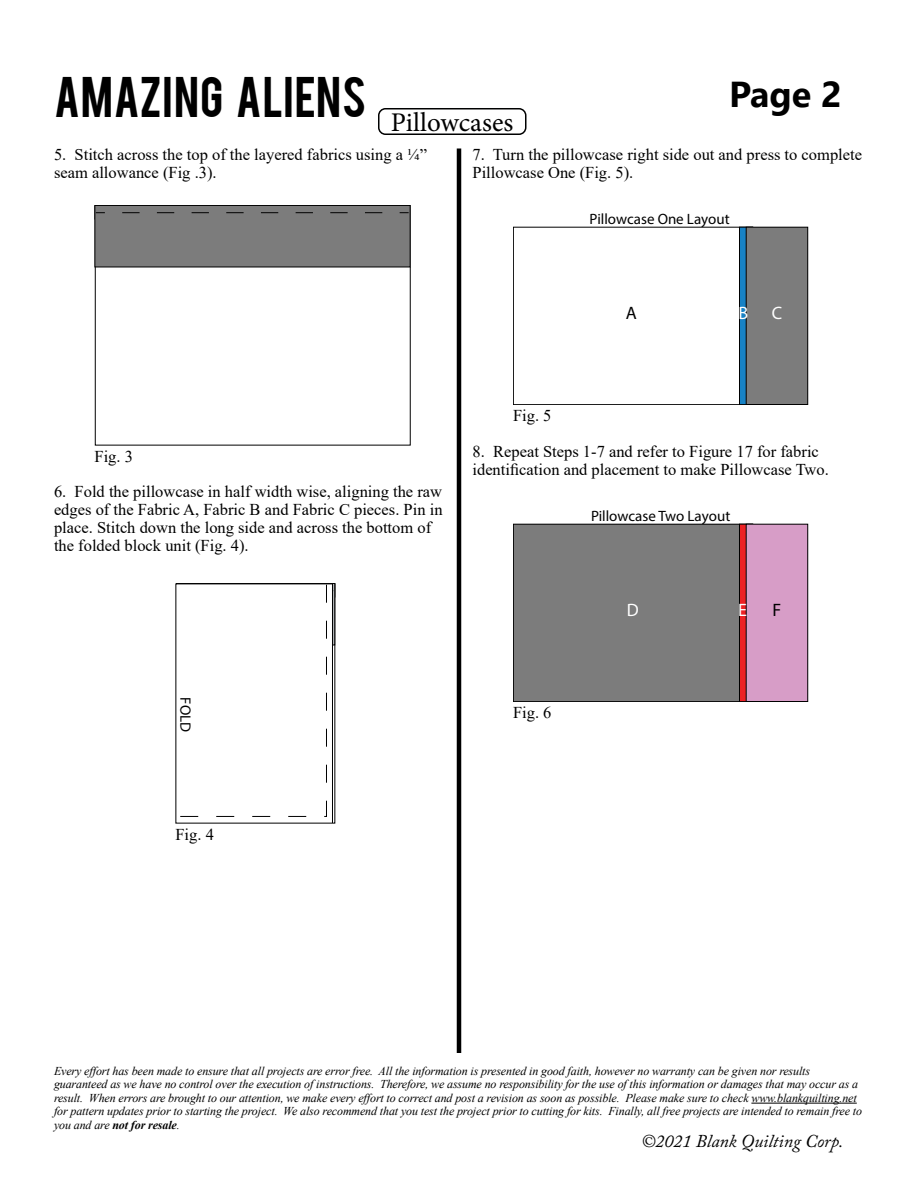
<style>
.page{position:relative;width:918px;height:1188px;background:#fff}
.page>*{position:absolute;margin:0;border:0;box-sizing:border-box;transform-origin:0 0}
.t1{font:45px "Bebas";letter-spacing:.02em;color:#000}
.t2{font:700 36px "Segoe UI";color:#000}
.t3{font:27px "Minion Pro";color:#000}
.t4{font:italic 18px "Adobe Caslon Pro";color:#000}
.t5{font:18px "Myriad Pro";color:#fff}
.t6{font:18px "Myriad Pro";color:#000}
.t7{font:16.5px/18px "Times New Roman";color:#000}
.t8{font:15px "Myriad Pro";color:#000}
.t9{font:italic 12px/13.5px "Times New Roman";letter-spacing:-.01em;color:#000}
.s1{font-weight:700}
</style>
<div class="page">
<hr style="left:751px;top:1103px;width:106px;height:1px;background:#000">
<div style="left:378px;top:108px;width:148px;height:27px;border:2px solid #000101;border-radius:7px"></div>
<svg style="left:176px;top:583px;width:159px;height:234px"></svg>
<div style="left:513px;top:227px;width:240px;height:178px;border:1px solid #000"></div>
<svg style="left:741px;top:229px;width:5px;height:174px"></svg>
<div style="left:739px;top:227px;width:14px;height:178px;border:1px solid #000"></div>
<div style="left:746px;top:227px;width:62px;height:178px;background:#7c7c7c"></div>
<div style="left:746px;top:227px;width:62px;height:178px;border:1px solid #000"></div>
<div style="left:513px;top:524px;width:240px;height:178px;background:#7c7c7c"></div>
<div style="left:513px;top:524px;width:240px;height:178px;border:1px solid #000"></div>
<svg style="left:741px;top:526px;width:5px;height:174px"></svg>
<div style="left:739px;top:524px;width:14px;height:178px;border:1px solid #000"></div>
<div style="left:746px;top:524px;width:62px;height:178px;background:#d79dc7"></div>
<div style="left:746px;top:524px;width:62px;height:178px;border:1px solid #000"></div>
<hr style="left:457px;top:148px;width:4px;height:905px;background:#000">
<div style="left:94px;top:205px;width:317px;height:63px;background:#7c7c7c"></div>
<h1 class="t1" style="left:54px;top:64px;width:314px">AMAZING ALIENS</h1>
<h2 class="t2" style="left:729px;top:60px;width:114px">Page 2</h2>
<h3 class="t3" style="left:391px;top:104px;width:124px">Pillowcases</h3>
<h3 class="t7" style="left:54px;top:145px;width:375px">5. Stitch across the top of the layered fabrics using a ¼” seam allowance (Fig .3).</h3>
<h3 class="t7" style="left:473px;top:145px;width:391px">7. Turn the pillowcase right side out and press to complete<br>Pillowcase One (Fig. 5).</h3>
<p class="t8" style="left:590px;top:209px;width:142px">Pillowcase One Layout</p>
<h3 class="t7" style="left:513px;top:406px;width:40px">Fig. 5</h3>
<h3 class="t6" style="left:626px;top:302px;width:13px">A</h3>
<h3 class="t5" style="left:738px;top:302px;width:11px">B</h3>
<h3 class="t5" style="left:772px;top:302px;width:12px">C</h3>
<h3 class="t7" style="left:94px;top:447px;width:40px">Fig. 3</h3>
<h3 class="t7" style="left:472px;top:442px;width:358px">8. Repeat Steps 1-7 and refer to Figure 17 for fabric identification and placement to make Pillowcase Two.</h3>
<h3 class="t7" style="left:54px;top:482px;width:390px">6. Fold the pillowcase in half width wise, aligning the raw edges of the Fabric A, Fabric B and Fabric C pieces. Pin in place. Stitch down the long side and across the bottom of the folded block unit (Fig. 4).</h3>
<p class="t8" style="left:195px;top:697px;width:36px;rotate:90deg">FOLD</p>
<h3 class="t7" style="left:175px;top:825px;width:40px">Fig. 4</h3>
<h3 class="t7" style="left:513px;top:703px;width:40px">Fig. 6</h3>
<p class="t8" style="left:591px;top:506px;width:141px">Pillowcase Two Layout</p>
<h3 class="t5" style="left:627px;top:599px;width:13px">D</h3>
<h3 class="t5" style="left:738px;top:599px;width:10px">E</h3>
<h3 class="t6" style="left:773px;top:599px;width:10px">F</h3>
<p class="t9" style="left:54px;top:1064px;width:810px">Every effort has been made to ensure that all projects are error free. All the information is presented in good faith, however no warranty can be given nor results guaranteed as we have no control over the execution of instructions. Therefore, we assume no responsibility for the use of this information or damages that may occur as a result. When errors are brought to our attention, we make every effort to correct and post a revision as soon as possible. Please make sure to check www.blankquilting.net for pattern updates prior to starting the project. We also recommend that you test the project prior to cutting for kits. Finally, all free projects are intended to remain free to you and are <span class="s1">not for resale</span>.</p>
<h3 class="t4" style="left:642px;top:1130px;width:203px">©2021 Blank Quilting Corp.</h3>
</div>
